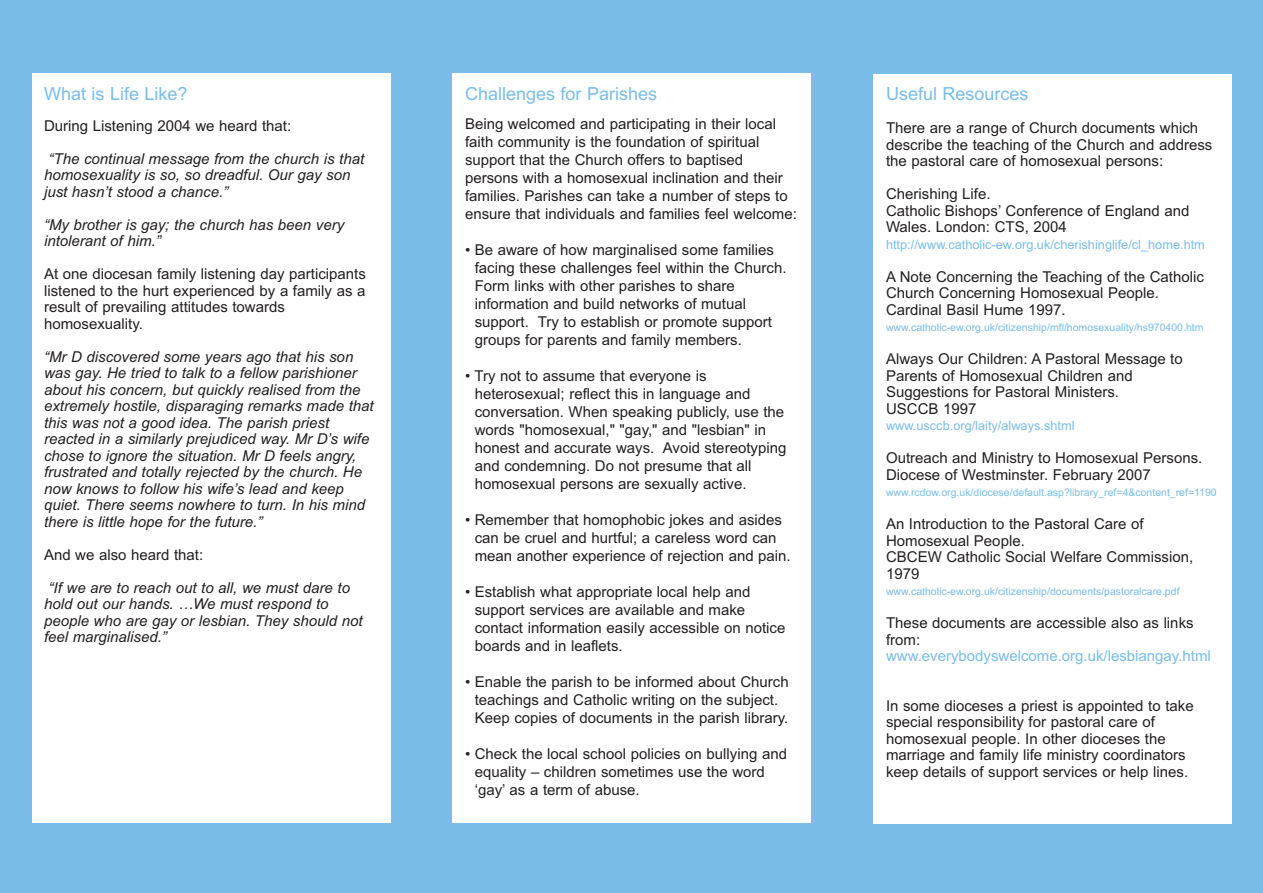
<style>
.page{position:relative;width:1263px;height:893px;background:#79bde8}
.page>*{position:absolute;margin:0;border:0;box-sizing:border-box;transform-origin:0 0}
.t1{font:18px "Arial";color:#79bde8}
.t2{font:15px/18px "Arial";color:#231f20}
.t3{font:italic 15px/16.5px "Arial";color:#231f20}
.t4{font:15px "Arial";color:#79bde8}
.t5{font:12.75px "Arial";color:#79bde8}
.t6{font:10.5px "Arial";color:#79bde8}
</style>
<div class="page">
<div style="left:873px;top:74px;width:359px;height:749px;background:#fff"></div>
<div style="left:452px;top:74px;width:359px;height:749px;background:#fff"></div>
<div style="left:32px;top:73px;width:359px;height:750px;background:#fff"></div>
<p class="t1" style="left:44px;top:87px;width:145px">What is Life Like?</p>
<p class="t2" style="left:44px;top:118px;width:249px">During Listening 2004 we heard that:</p>
<p class="t3" style="left:44px;top:151px;width:322px;text-indent:5px">“The continual message from the church is that homosexuality is so, so dreadful. Our gay son just hasn’t stood a chance.”</p>
<p class="t3" style="left:44px;top:217px;width:302px">“My brother is gay; the church has been very intolerant of him.”</p>
<p class="t2" style="left:44px;top:267px;width:323px;line-height:16.5px">At one diocesan family listening day participants listened to the hurt experienced by a family as a result of prevailing attitudes towards homosexuality.</p>
<p class="t3" style="left:44px;top:349px;width:331px">“Mr D discovered some years ago that his son was gay. He tried to talk to a fellow parishioner about his concern, but quickly realised from the extremely hostile, disparaging remarks made that this was not a good idea. The parish priest reacted in a similarly prejudiced way. Mr D’s wife chose to ignore the situation. Mr D feels angry, frustrated and totally rejected by the church. He now knows to follow his wife’s lead and keep quiet. There seems nowhere to turn. In his mind there is little hope for the future.”</p>
<p class="t2" style="left:44px;top:547px;width:161px">And we also heard that:</p>
<p class="t3" style="left:44px;top:580px;width:320px;text-indent:5px">“If we are to reach out to all, we must dare to hold out our hands. …We must respond to people who are gay or lesbian. They should not feel marginalised.”</p>
<p class="t1" style="left:465px;top:87px;width:194px">Challenges for Parishes</p>
<p class="t2" style="left:465px;top:116px;width:333px">Being welcomed and participating in their local faith community is the foundation of spiritual support that the Church offers to baptised persons with a homosexual inclination and their families. Parishes can take a number of steps to ensure that individuals and families feel welcome:</p>
<p class="t2" style="left:475px;top:242px;width:313px;text-indent:-10px">• Be aware of how marginalised some families facing these challenges feel within the Church.<br>Form links with other parishes to share information and build networks of mutual support. Try to establish or promote support groups for parents and family members.</p>
<p class="t2" style="left:475px;top:368px;width:313px;text-indent:-10px">• Try not to assume that everyone is heterosexual; reflect this in language and conversation. When speaking publicly, use the words "homosexual," "gay," and "lesbian" in honest and accurate ways. Avoid stereotyping and condemning. Do not presume that all homosexual persons are sexually active.</p>
<p class="t2" style="left:475px;top:512px;width:318px;text-indent:-10px">• Remember that homophobic jokes and asides can be cruel and hurtful; a careless word can mean another experience of rejection and pain.</p>
<p class="t2" style="left:475px;top:584px;width:312px;text-indent:-10px">• Establish what appropriate local help and support services are available and make contact information easily accessible on notice boards and in leaflets.</p>
<p class="t2" style="left:475px;top:674px;width:315px;text-indent:-10px">• Enable the parish to be informed about Church teachings and Catholic writing on the subject.<br>Keep copies of documents in the parish library.</p>
<p class="t2" style="left:475px;top:746px;width:314px;text-indent:-10px">• Check the local school policies on bullying and equality – children sometimes use the word ‘gay’ as a term of abuse.</p>
<p class="t1" style="left:886px;top:87px;width:144px">Useful Resources</p>
<p class="t2" style="left:886px;top:121px;width:328px;line-height:16.5px">There are a range of Church documents which describe the teaching of the Church and address the pastoral care of homosexual persons:</p>
<p class="t2" style="left:886px;top:187px;width:305px;line-height:16.5px">Cherishing Life.<br>Catholic Bishops’ Conference of England and<br>Wales. London: CTS, 2004</p>
<p class="t5" style="left:886px;top:239px;width:320px">http://www.catholic-ew.org.uk/cherishinglife/cl_home.htm</p>
<p class="t2" style="left:886px;top:270px;width:319px;line-height:16.5px">A Note Concerning the Teaching of the Catholic<br>Church Concerning Homosexual People.<br>Cardinal Basil Hume 1997.</p>
<p class="t6" style="left:886px;top:324px;width:319px">www.catholic-ew.org.uk/citizenship/mfl/homosexuality/hs970400.htm</p>
<p class="t2" style="left:886px;top:352px;width:298px;line-height:16.5px">Always Our Children: A Pastoral Message to<br>Parents of Homosexual Children and<br>Suggestions for Pastoral Ministers.<br>USCCB 1997</p>
<p class="t5" style="left:886px;top:421px;width:190px">www.usccb.org/laity/always.shtml</p>
<p class="t2" style="left:886px;top:451px;width:318px;line-height:16.5px">Outreach and Ministry to Homosexual Persons.<br>Diocese of Westminster. February 2007</p>
<p class="t6" style="left:886px;top:489px;width:332px">www.rcdow.org.uk/diocese/default.asp?library_ref=4&amp;content_ref=1190</p>
<p class="t2" style="left:886px;top:517px;width:309px;line-height:16.5px">An Introduction to the Pastoral Care of<br>Homosexual People.<br>CBCEW Catholic Social Welfare Commission,<br>1979</p>
<p class="t6" style="left:886px;top:588px;width:295px">www.catholic-ew.org.uk/citizenship/documents/pastoralcare.pdf</p>
<p class="t2" style="left:886px;top:616px;width:309px;line-height:16.5px">These documents are accessible also as links from:</p>
<p class="t4" style="left:886px;top:650px;width:326px">www.everybodyswelcome.org.uk/lesbiangay.html</p>
<p class="t2" style="left:886px;top:699px;width:309px;line-height:16.5px">In some dioceses a priest is appointed to take special responsibility for pastoral care of homosexual people. In other dioceses the marriage and family life ministry coordinators keep details of support services or help lines.</p>
</div>
